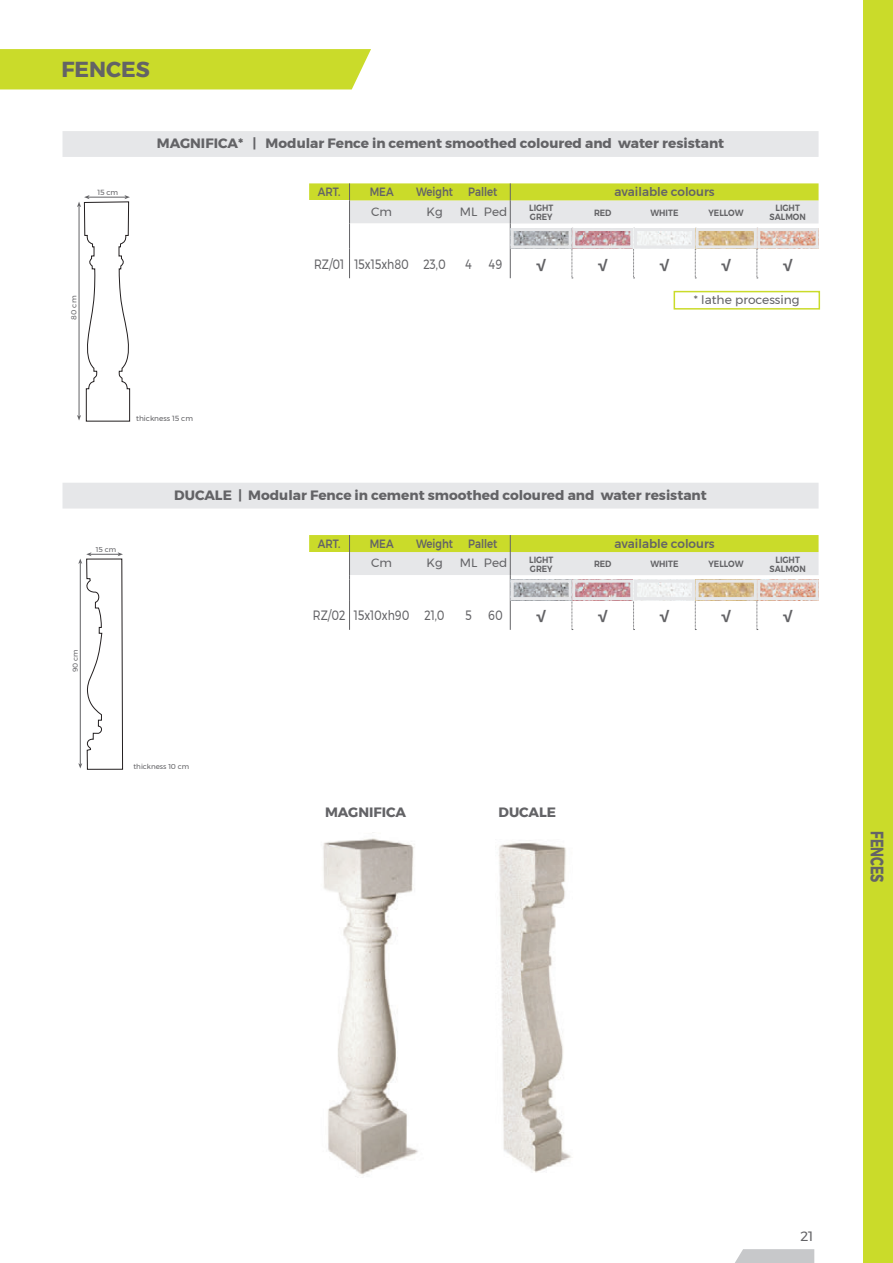
<style>
.page{position:relative;width:893px;height:1263px;background:#fff}
.page>*{position:absolute;margin:0;border:0;box-sizing:border-box;transform-origin:0 0}
.t1{font:700 21.6px "Montserrat";color:#636366}
.t2{font:700 18px "Montserrat";color:#636366;scale:.7 1}
.t3{font:700 13.5px "Montserrat";color:#636366}
.t4{font:13.5px "Montserrat";color:#636366;scale:.8 1}
.t5{font:600 13.5px "Montserrat";color:#636366}
.t6{font:13.5px "Montserrat";color:#636366}
.t7{font:500 12px "Montserrat";color:#636366;scale:.85 1}
.t8{font:12px "Montserrat";color:#636366}
.t9{font:500 12px "Montserrat";color:#636366}
.t10{font:600 9px/9px "Montserrat";color:#636366;scale:.9 1}
.t11{font:7.35px "Montserrat";color:#636366}
.t12{font:7.05px "Montserrat";color:#636366}
</style>
<div class="page">
<svg style="left:735px;top:1249px;width:79px;height:14px"></svg>
<div style="left:0;top:49px;width:371px;height:40px;background:#cadb2a"></div>
<div style="left:63px;top:483px;width:756px;height:26px;background:#e6e7e9"></div>
<svg style="left:309px;top:535px;width:510px;height:95px"></svg>
<hr style="left:510px;top:600px;width:1px;height:30px;background:#636366">
<img style="left:515px;top:580px;width:300px;height:20px">
<div style="left:511px;top:580px;width:61px;height:20px;border:3px solid #e6e7e9"></div>
<div style="left:572px;top:580px;width:61px;height:20px;border:3px solid #e6e7e9"></div>
<div style="left:634px;top:580px;width:61px;height:20px;border:3px solid #e6e7e9"></div>
<div style="left:696px;top:580px;width:61px;height:20px;border:3px solid #e6e7e9"></div>
<div style="left:757px;top:580px;width:62px;height:20px;border:3px solid #e6e7e9"></div>
<img style="left:323px;top:832px;width:95px;height:343px">
<img style="left:499px;top:843px;width:72px;height:330px">
<div style="left:63px;top:131px;width:756px;height:26px;background:#e6e7e9"></div>
<svg style="left:309px;top:183px;width:510px;height:96px"></svg>
<hr style="left:510px;top:248px;width:1px;height:30px;background:#636366">
<img style="left:515px;top:228px;width:300px;height:20px">
<div style="left:511px;top:228px;width:61px;height:20px;border:3px solid #e6e7e9"></div>
<div style="left:572px;top:228px;width:61px;height:20px;border:3px solid #e6e7e9"></div>
<div style="left:634px;top:228px;width:61px;height:20px;border:3px solid #e6e7e9"></div>
<div style="left:696px;top:228px;width:61px;height:20px;border:3px solid #e6e7e9"></div>
<div style="left:757px;top:228px;width:62px;height:20px;border:3px solid #e6e7e9"></div>
<div style="left:863px;top:0;width:30px;height:1263px;background:#cadb2a"></div>
<svg style="left:77px;top:195px;width:53px;height:227px"></svg>
<hr style="left:79px;top:206px;width:1px;height:210px;background:#636366">
<svg style="left:78px;top:552px;width:45px;height:218px"></svg>
<hr style="left:80px;top:562px;width:1px;height:202px;background:#636366">
<svg style="left:673px;top:290px;width:148px;height:20px"></svg>
<h1 class="t1" style="left:61px;top:52px;width:90px">FENCES</h1>
<p class="t11" style="left:97px;top:187px;width:22px">15 cm</p>
<p class="t11" style="left:68px;top:319px;width:25px;rotate:-90deg">80 cm</p>
<p class="t3" style="left:157px;top:133px;width:569px">MAGNIFICA* | Modular Fence in cement smoothed coloured and water resistant</p>
<p class="t7" style="left:318px;top:182px;width:28px">ART.</p>
<p class="t7" style="left:370px;top:182px;width:30px">MEA</p>
<p class="t7" style="left:416px;top:182px;width:45px">Weight</p>
<p class="t7" style="left:468px;top:182px;width:36px">Pallet</p>
<p class="t9" style="left:615px;top:182px;width:102px">available colours</p>
<p class="t8" style="left:371px;top:202px;width:22px">Cm</p>
<p class="t8" style="left:426px;top:202px;width:18px">Kg</p>
<p class="t8" style="left:460px;top:202px;width:49px">ML Ped</p>
<p class="t10" style="left:529px;top:203px;width:28px">LIGHT<br>GREY</p>
<p class="t10" style="left:594px;top:208px;width:21px">RED</p>
<p class="t10" style="left:650px;top:208px;width:33px">WHITE</p>
<p class="t10" style="left:708px;top:208px;width:40px">YELLOW</p>
<p class="t10" style="left:770px;top:203px;width:42px;text-align:center">LIGHT<br>SALMON</p>
<p class="t4" style="left:314px;top:254px;width:166px">RZ/01 15x15xh80 23,0</p>
<p class="t4" style="left:465px;top:254px;width:9px">4</p>
<p class="t4" style="left:489px;top:254px;width:18px">49</p>
<p class="t5" style="left:536px;top:253px;width:11px">√</p>
<p class="t5" style="left:598px;top:253px;width:11px">√</p>
<p class="t5" style="left:660px;top:253px;width:11px">√</p>
<p class="t5" style="left:721px;top:253px;width:11px">√</p>
<p class="t5" style="left:783px;top:253px;width:11px">√</p>
<p class="t8" style="left:694px;top:291px;width:107px">* lathe processing</p>
<p class="t11" style="left:136px;top:412px;width:58px">thickness 15 cm</p>
<p class="t12" style="left:96px;top:544px;width:22px">15 cm</p>
<p class="t12" style="left:70px;top:672px;width:24px;rotate:-90deg">90 cm</p>
<p class="t3" style="left:174px;top:484px;width:534px">DUCALE | Modular Fence in cement smoothed coloured and water resistant</p>
<p class="t7" style="left:318px;top:534px;width:28px">ART.</p>
<p class="t7" style="left:370px;top:534px;width:30px">MEA</p>
<p class="t7" style="left:416px;top:534px;width:45px">Weight</p>
<p class="t7" style="left:468px;top:534px;width:36px">Pallet</p>
<p class="t9" style="left:615px;top:534px;width:102px">available colours</p>
<p class="t8" style="left:371px;top:554px;width:22px">Cm</p>
<p class="t8" style="left:426px;top:554px;width:18px">Kg</p>
<p class="t8" style="left:460px;top:554px;width:49px">ML Ped</p>
<p class="t10" style="left:529px;top:555px;width:28px">LIGHT<br>GREY</p>
<p class="t10" style="left:594px;top:560px;width:21px">RED</p>
<p class="t10" style="left:650px;top:560px;width:33px">WHITE</p>
<p class="t10" style="left:708px;top:560px;width:40px">YELLOW</p>
<p class="t10" style="left:770px;top:555px;width:42px;text-align:center">LIGHT<br>SALMON</p>
<p class="t4" style="left:313px;top:605px;width:166px">RZ/02 15x10xh90 21,0</p>
<p class="t4" style="left:465px;top:605px;width:48px">5 60</p>
<p class="t5" style="left:536px;top:605px;width:11px">√</p>
<p class="t5" style="left:598px;top:605px;width:11px">√</p>
<p class="t5" style="left:660px;top:605px;width:11px">√</p>
<p class="t5" style="left:721px;top:605px;width:11px">√</p>
<p class="t5" style="left:783px;top:605px;width:11px">√</p>
<p class="t12" style="left:133px;top:761px;width:57px">thickness 10 cm</p>
<p class="t3" style="left:325px;top:802px;width:83px">MAGNIFICA</p>
<p class="t3" style="left:498px;top:802px;width:59px">DUCALE</p>
<h2 class="t2" style="left:892px;top:831px;width:75px;rotate:90deg">FENCES</h2>
<p class="t6" style="left:800px;top:1226px;width:14px">21</p>
</div>
